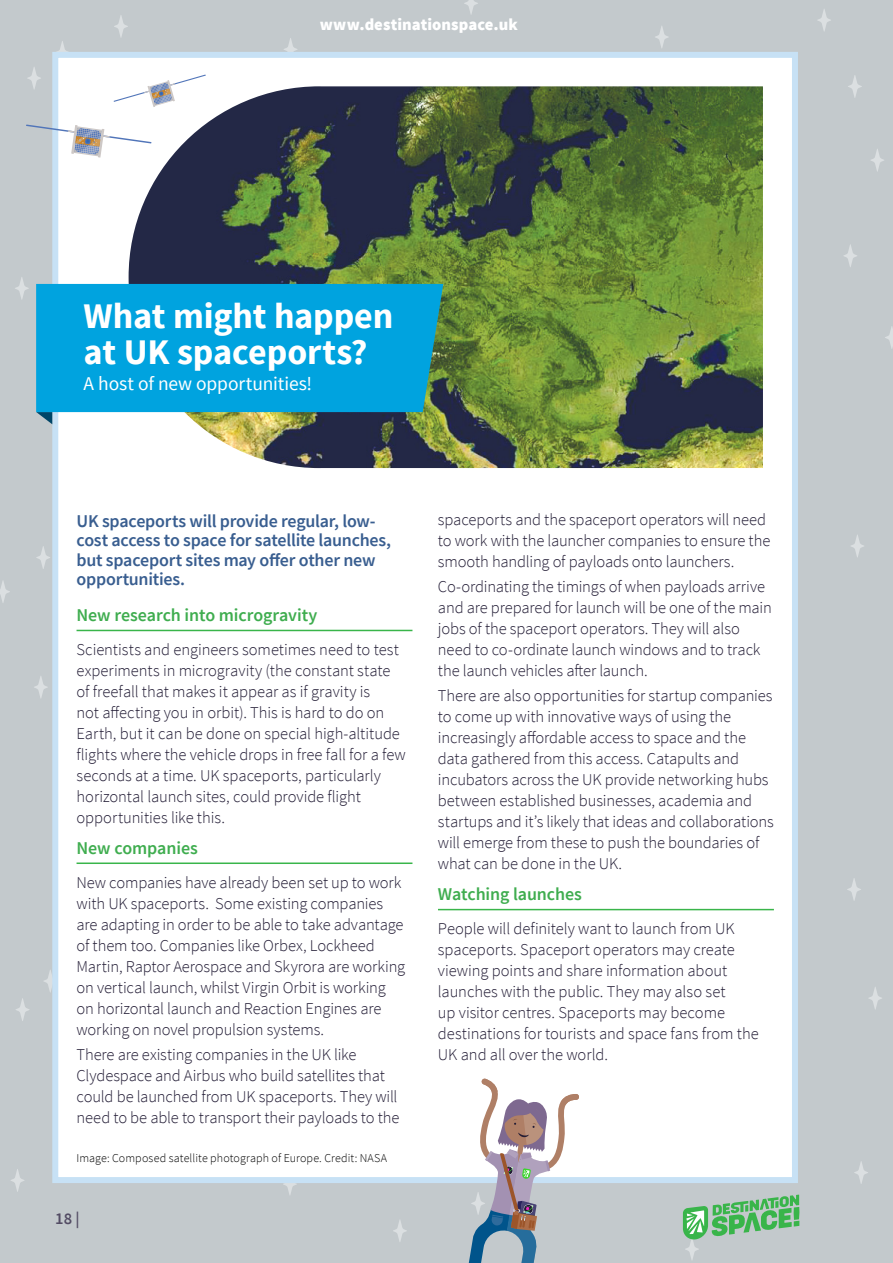
<style>
.page{position:relative;width:893px;height:1263px;background:#c3c9cc}
.page>*{position:absolute;margin:0;border:0;box-sizing:border-box;transform-origin:0 0}
.t1{font:700 36px/36px "Source Sans Pro";letter-spacing:-.005em;color:#fff}
.t2{font:19.5px "Source Sans Pro";letter-spacing:-.005em;color:#fff}
.t3{font:600 18px/19.5px "Source Sans Pro";letter-spacing:-.015em;color:#395e90}
.t4{font:600 18px "Source Sans Pro";letter-spacing:-.005em;color:#3fad4f}
.t5{font:300 16.5px/21px "Source Sans Pro";letter-spacing:-.005em;color:#221c35}
.t6{font:900 16.5px "Source Sans Pro";letter-spacing:.005em;color:#fff}
.t7{font:600 16.5px "Source Sans Pro";color:#534c64}
.t8{font:300 12px "Source Sans Pro";letter-spacing:.01em;color:#000}
</style>
<div class="page">
<svg style="left:36px;top:546px;width:13px;height:23px"></svg>
<svg style="left:655px;top:26px;width:13px;height:22px"></svg>
<svg style="left:287px;top:1186px;width:6px;height:9px"></svg>
<svg style="left:393px;top:1220px;width:14px;height:22px"></svg>
<svg style="left:34px;top:676px;width:14px;height:22px"></svg>
<svg style="left:11px;top:1169px;width:13px;height:23px"></svg>
<svg style="left:869px;top:987px;width:13px;height:22px"></svg>
<svg style="left:0;top:581px;width:10px;height:22px"></svg>
<svg style="left:464px;top:0;width:14px;height:14px"></svg>
<svg style="left:847px;top:878px;width:14px;height:23px"></svg>
<svg style="left:844px;top:244px;width:13px;height:23px"></svg>
<svg style="left:871px;top:149px;width:13px;height:23px"></svg>
<svg style="left:885px;top:326px;width:8px;height:23px"></svg>
<svg style="left:114px;top:15px;width:14px;height:22px"></svg>
<svg style="left:15px;top:277px;width:14px;height:22px"></svg>
<svg style="left:27px;top:67px;width:14px;height:22px"></svg>
<svg style="left:60px;top:41px;width:5px;height:8px"></svg>
<svg style="left:854px;top:1161px;width:14px;height:23px"></svg>
<svg style="left:16px;top:998px;width:13px;height:23px"></svg>
<svg style="left:44px;top:975px;width:5px;height:12px"></svg>
<svg style="left:851px;top:535px;width:13px;height:22px"></svg>
<svg style="left:817px;top:9px;width:14px;height:22px"></svg>
<svg style="left:848px;top:75px;width:14px;height:23px"></svg>
<svg style="left:285px;top:38px;width:11px;height:11px"></svg>
<div style="left:49px;top:49px;width:749px;height:1137px;background:#fff"></div>
<svg style="left:683px;top:1194px;width:116px;height:66px"></svg>
<svg style="left:321px;top:86px;width:442px;height:382px;background:#586f3b"></svg>
<img style="left:129px;top:86px;width:192px;height:382px">
<svg style="left:40px;top:415px;width:12px;height:9px"></svg>
<hr style="left:77px;top:630px;width:335px;height:1px;background:#39b54a">
<hr style="left:77px;top:862px;width:335px;height:2px;background:#39b54a">
<hr style="left:438px;top:909px;width:336px;height:1px;background:#39b54a">
<svg style="left:36px;top:281px;width:411px;height:134px;background:#08a0d5"></svg>
<svg style="left:26px;top:124px;width:126px;height:34px"></svg>
<svg style="left:113px;top:75px;width:93px;height:32px;background:#ecedf0"></svg>
<svg style="left:466px;top:1078px;width:113px;height:185px"></svg>
<p class="t6" style="left:320px;top:14px;width:199px">www.destinationspace.uk</p>
<h1 class="t1" style="left:84px;top:300px;width:311px">What might happen at UK spaceports?</h1>
<p class="t2" style="left:84px;top:371px;width:230px">A host of new opportunities!</p>
<p class="t3" style="left:77px;top:511px;width:316px">UK spaceports will provide regular, low&shy;cost access to space for satellite launches, but spaceport sites may offer other new opportunities.</p>
<p class="t4" style="left:77px;top:603px;width:242px">New research into microgravity</p>
<p class="t5" style="left:77px;top:639px;width:331px">Scientists and engineers sometimes need to test experiments in microgravity (the constant state of freefall that makes it appear as if gravity is<br>not affecting you in orbit). This is hard to do on Earth, but it can be done on special high-altitude flights where the vehicle drops in free fall for a few seconds at a time. UK spaceports, particularly horizontal launch sites, could provide flight opportunities like this.</p>
<p class="t4" style="left:77px;top:836px;width:123px">New companies</p>
<p class="t5" style="left:77px;top:872px;width:330px">New companies have already been set up to work with UK spaceports. Some existing companies are adapting in order to be able to take advantage of them too. Companies like Orbex, Lockheed Martin, Raptor Aerospace and Skyrora are working on vertical launch, whilst Virgin Orbit is working on horizontal launch and Reaction Engines are working on novel propulsion systems.</p>
<p class="t5" style="left:77px;top:1044px;width:324px">There are existing companies in the UK like Clydespace and Airbus who build satellites that could be launched from UK spaceports. They will need to be able to transport their payloads to the</p>
<p class="t8" style="left:77px;top:1150px;width:312px">Image: Composed satellite photograph of Europe. Credit: NASA</p>
<p class="t7" style="left:55px;top:1208px;width:26px">18 |</p>
<p class="t5" style="left:438px;top:509px;width:334px">spaceports and the spaceport operators will need to work with the launcher companies to ensure the smooth handling of payloads onto launchers.</p>
<p class="t5" style="left:438px;top:576px;width:335px">Co-ordinating the timings of when payloads arrive and are prepared for launch will be one of the main jobs of the spaceport operators. They will also need to co-ordinate launch windows and to track the launch vehicles after launch.</p>
<p class="t5" style="left:438px;top:685px;width:337px">There are also opportunities for startup companies to come up with innovative ways of using the increasingly affordable access to space and the data gathered from this access. Catapults and incubators across the UK provide networking hubs between established businesses, academia and startups and it’s likely that ideas and collaborations will emerge from these to push the boundaries of what can be done in the UK.</p>
<p class="t4" style="left:438px;top:882px;width:146px">Watching launches</p>
<p class="t5" style="left:438px;top:918px;width:322px">People will definitely want to launch from UK spaceports. Spaceport operators may create viewing points and share information about launches with the public. They may also set<br>up visitor centres. Spaceports may become destinations for tourists and space fans from the UK and all over the world.</p>
</div>
